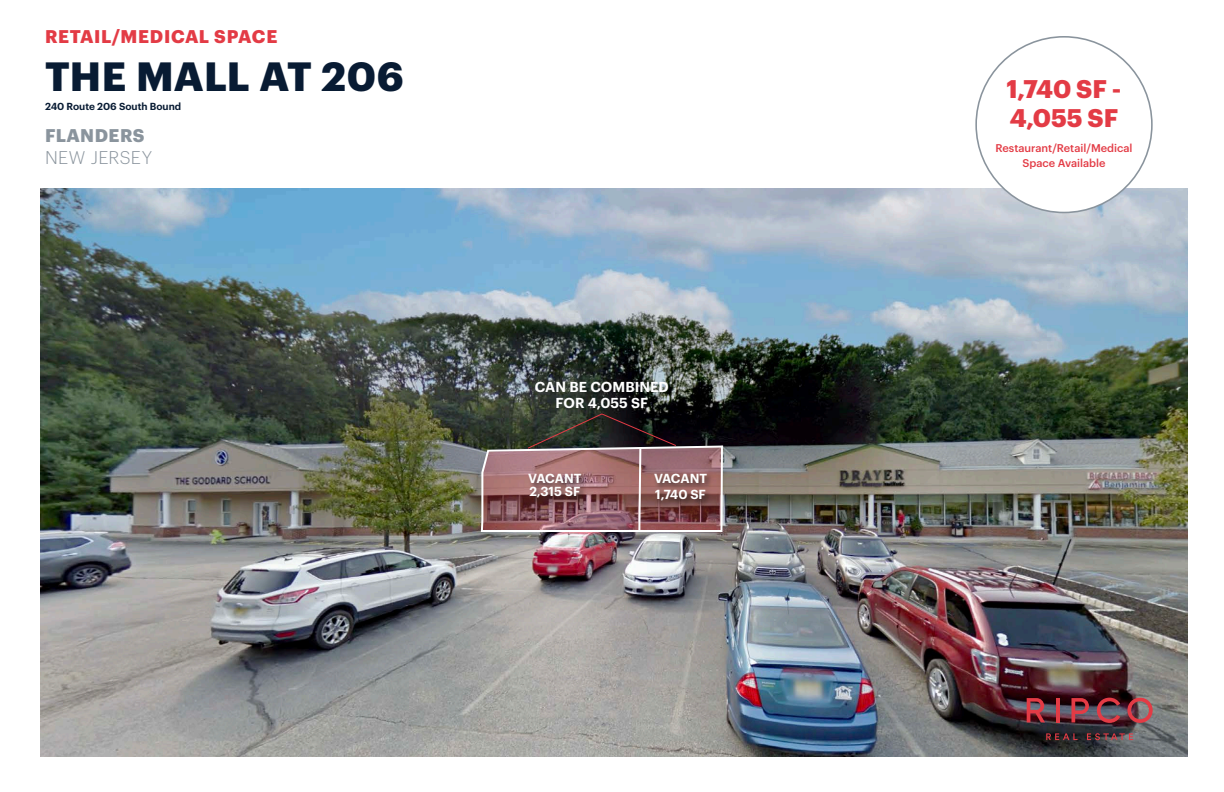
<style>
.page{position:relative;width:1224px;height:792px;background:#fff}
.page>*{position:absolute;margin:0;border:0;box-sizing:border-box;transform-origin:0 0}
.t1{font:700 40px "Graphik";letter-spacing:.005em;color:#081b33}
.t2{font:700 25px/29px "Graphik";letter-spacing:-.005em;color:#e33b45}
.t3{font:700 18px "Graphik";letter-spacing:.035em;color:#e33b45}
.t4{font:300 18px "Graphik";letter-spacing:.02em;color:#8a949d}
.t5{font:700 18px "Graphik";letter-spacing:.025em;color:#8a949d}
.t6{font:600 14.1px "Graphik";letter-spacing:.005em;color:#fff}
.t7{font:600 12.9px "Graphik";letter-spacing:-.01em;color:#fff}
.t8{font:500 11px "Graphik";color:#e33b45}
.t9{font:600 10px "Graphik";color:#081b33}
</style>
<div class="page">
<img style="left:40px;top:189px;width:1147px;height:567px">
<div style="left:976px;top:37px;width:176px;height:176px;background:#fff;border-radius:50%"></div>
<svg style="left:1046px;top:733px;width:32px;height:7px"></svg>
<svg style="left:1087px;top:733px;width:46px;height:7px"></svg>
<svg style="left:1027px;top:698px;width:18px;height:24px"></svg>
<hr style="left:1056px;top:698px;width:3px;height:24px;background:#e33b45">
<svg style="left:1097px;top:698px;width:23px;height:25px"></svg>
<svg style="left:1127px;top:698px;width:26px;height:25px"></svg>
<svg style="left:1071px;top:698px;width:18px;height:24px"></svg>
<img style="left:480px;top:413px;width:244px;height:121px">
<div style="left:527px;top:472px;width:62px;height:33px;background:#231f20;opacity:.75"></div>
<div style="left:653px;top:472px;width:62px;height:37px;background:#231f20;opacity:.75"></div>
<p class="t3" style="left:45px;top:22px;width:234px">RETAIL/MEDICAL SPACE</p>
<p class="t1" style="left:45px;top:46px;width:360px">THE MALL AT 206</p>
<p class="t5" style="left:45px;top:122px;width:101px">FLANDERS</p>
<p class="t4" style="left:45px;top:144px;width:109px">NEW JERSEY</p>
<p class="t9" style="left:45px;top:98px;width:138px">240 Route 206 South Bound</p>
<p class="t6" style="left:535px;top:376px;width:135px">CAN BE COMBINED</p>
<p class="t6" style="left:556px;top:392px;width:94px">FOR 4,055 SF</p>
<p class="t7" style="left:528px;top:469px;width:55px">VACANT</p>
<p class="t7" style="left:529px;top:482px;width:52px">2,315 SF</p>
<p class="t7" style="left:654px;top:469px;width:55px">VACANT</p>
<p class="t7" style="left:655px;top:485px;width:52px">1,740 SF</p>
<p class="t2" style="left:1007px;top:73px;width:116px">1,740 SF -<br>4,055 SF</p>
<p class="t8" style="left:996px;top:140px;width:138px">Restaurant/Retail/Medical</p>
<p class="t8" style="left:1022px;top:155px;width:85px">Space Available</p>
</div>
